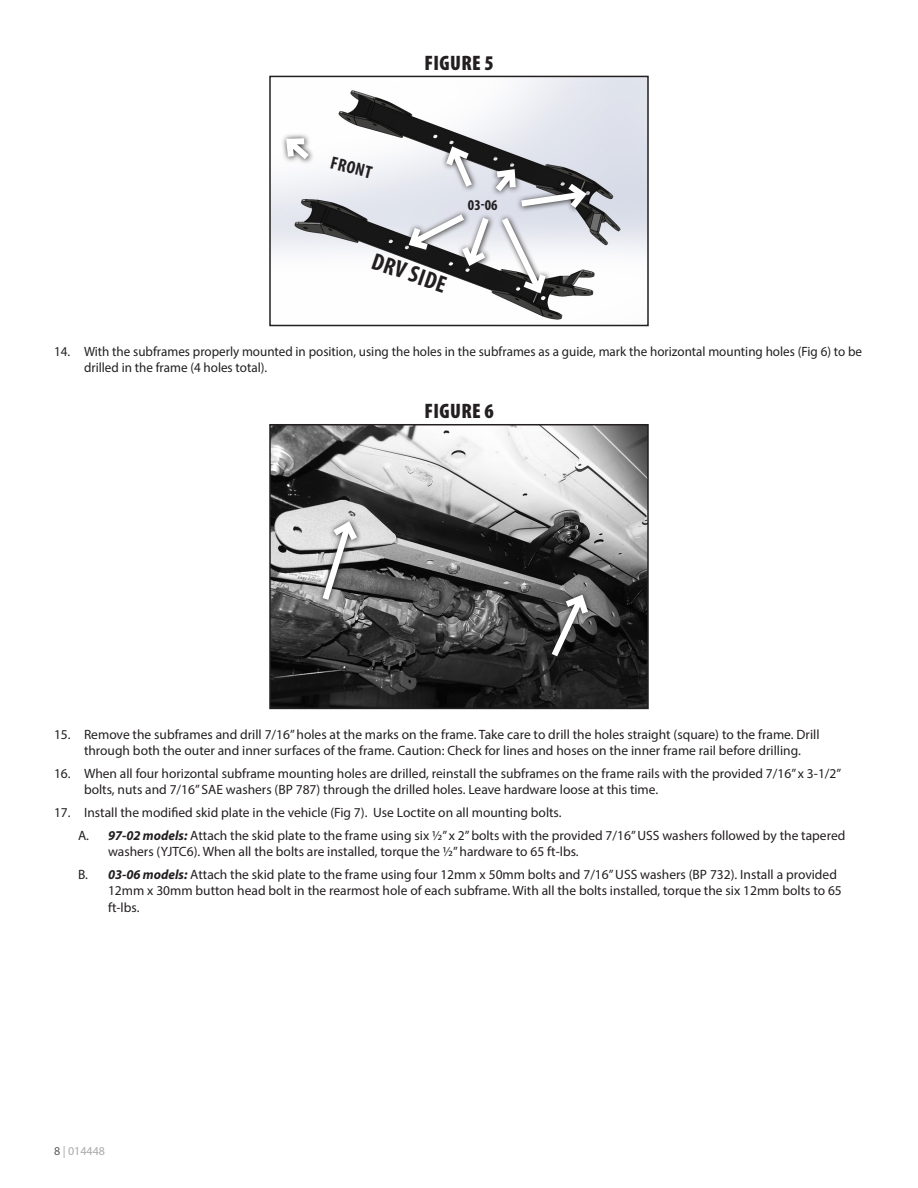
<style>
.page{position:relative;width:918px;height:1188px;background:#fff}
.page>*{position:absolute;margin:0;border:0;box-sizing:border-box;transform-origin:0 0}
.Headline{font:700 condensed 24px "Myriad Pro";color:#231f20}
.Photo-Caption{font:900 condensed 21px "Myriad Pro";letter-spacing:.02em;color:#231f20}
.Headline-2{font:700 condensed 18px "Myriad Pro";color:#231f20}
.Headline-3{font:700 condensed 15px "Myriad Pro";color:#231f20}
.t1{font:13.5px/16.2px "Myriad Pro";color:#231f20}
.t2{font:12px "Myriad Pro";color:#a8a9ad}
.s1{font-weight:700;font-style:italic}
.s2{color:#57585a}
</style>
<div class="page">
<img style="left:272px;top:79px;width:374px;height:241px">
<div style="left:269px;top:76px;width:380px;height:250px;border:2px solid #231f20"></div>
<svg style="left:281px;top:133px;width:34px;height:32px"></svg>
<svg style="left:497px;top:297px;width:55px;height:2px"></svg>
<svg style="left:405px;top:142px;width:186px;height:155px"></svg>
<img style="left:272px;top:427px;width:374px;height:279px">
<div style="left:269px;top:424px;width:380px;height:285px;border:2px solid #231f20"></div>
<svg style="left:317px;top:517px;width:46px;height:89px"></svg>
<svg style="left:318px;top:517px;width:44px;height:89px;background:#a7a7a7"></svg>
<svg style="left:547px;top:590px;width:47px;height:72px"></svg>
<svg style="left:546px;top:591px;width:47px;height:72px;background:#5b5a5a"></svg>
<p class="Headline-2" style="left:334px;top:151px;width:43px;rotate:14deg">FRONT</p>
<p class="Photo-Caption" style="left:424px;top:49px;width:71px">FIGURE 5</p>
<p class="Headline-3" style="left:468px;top:196px;width:31px">03-06</p>
<p class="Headline" style="left:378px;top:246px;width:79px;rotate:19deg">DRV SIDE</p>
<p class="t1" style="left:84px;top:343px;width:780px;text-indent:-30px">14. With the subframes properly mounted in position, using the holes in the subframes as a guide, mark the horizontal mounting holes (Fig 6) to be drilled in the frame (4 holes total).</p>
<p class="Photo-Caption" style="left:424px;top:397px;width:71px">FIGURE 6</p>
<p class="t1" style="left:84px;top:726px;width:737px;text-indent:-30px">15. Remove the subframes and drill 7/16” holes at the marks on the frame. Take care to drill the holes straight (square) to the frame. Drill through both the outer and inner surfaces of the frame. Caution: Check for lines and hoses on the inner frame rail before drilling.</p>
<p class="t1" style="left:84px;top:765px;width:759px;text-indent:-30px">16. When all four horizontal subframe mounting holes are drilled, reinstall the subframes on the frame rails with the provided 7/16” x 3-1/2” bolts, nuts and 7/16” SAE washers (BP 787) through the drilled holes. Leave hardware loose at this time.</p>
<p class="t1" style="left:54px;top:804px;width:509px">17. Install the modified skid plate in the vehicle (Fig 7). Use Loctite on all mounting bolts.</p>
<p class="t1" style="left:108px;top:827px;width:739px;text-indent:-30px">A. <span class="s1">97-02 models:</span> Attach the skid plate to the frame using six ½” x 2” bolts with the provided 7/16” USS washers followed by the tapered washers (YJTC6). When all the bolts are installed, torque the ½” hardware to 65 ft-lbs.</p>
<p class="t1" style="left:108px;top:866px;width:735px;text-indent:-30px">B. <span class="s1">03-06 models:</span> Attach the skid plate to the frame using four 12mm x 50mm bolts and 7/16” USS washers (BP 732). Install a provided<br>12mm x 30mm button head bolt in the rearmost hole of each subframe. With all the bolts installed, torque the six 12mm bolts to 65 ft-lbs.</p>
<p class="t2" style="left:54px;top:1143px;width:53px"><span class="s2">8</span> | 014448</p>
</div>
